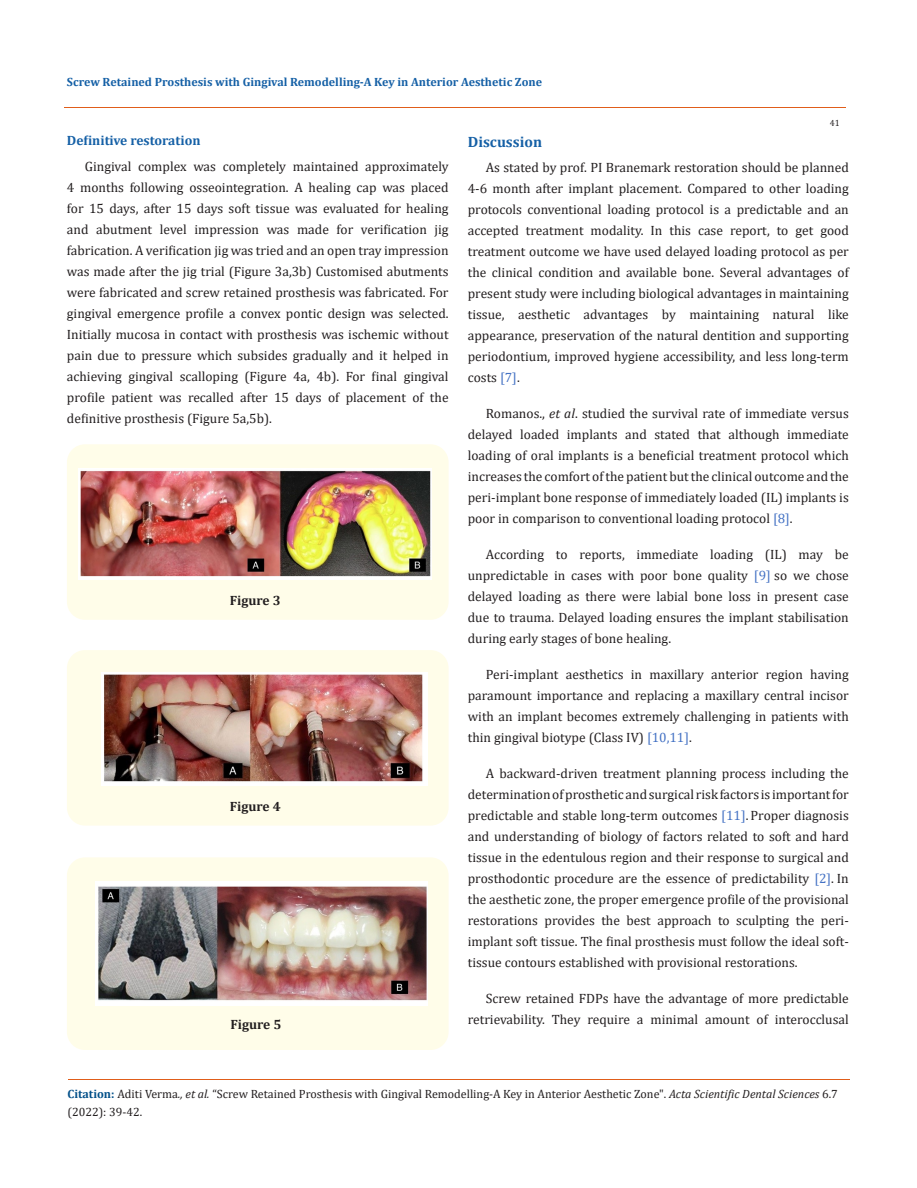
<style>
.page{position:relative;width:917px;height:1188px;background:#fff}
.page>*{position:absolute;margin:0;border:0;box-sizing:border-box;transform-origin:0 0}
.t1{font:700 15px "Cambria";color:#1560a6}
.t2{font:13.5px/21px "Cambria";color:#231f20;text-align:justify}
.t3{font:700 13.5px "Cambria";color:#1560a6}
.t4{font:700 13.5px "Cambria";color:#231f20}
.t5{font:12px/18px "Cambria";color:#231f20}
.t6{font:700 12px "Cambria";color:#1560a6}
.t7{font:9px "Cambria";color:#231f20}
.s1{color:#4472c4}
.s2{font-style:italic}
.s3{font-weight:700;color:#035089}
</style>
<div class="page">
<div style="left:67px;top:444px;width:381px;height:176px;background:#fffde9;border-radius:18px"></div>
<img style="left:79px;top:468px;width:353px;height:112px">
<div style="left:67px;top:857px;width:381px;height:193px;background:#fffde9;border-radius:18px"></div>
<img style="left:95px;top:881px;width:332px;height:124px">
<div style="left:67px;top:650px;width:381px;height:176px;background:#fffde9;border-radius:18px"></div>
<img style="left:101px;top:673px;width:326px;height:113px">
<hr style="left:64px;top:108px;width:781px;height:1px;background:#e05d1a">
<hr style="left:68px;top:1079px;width:781px;height:1px;background:#e05d1a">
<p class="t6" style="left:67px;top:73px;width:477px">Screw Retained Prosthesis with Gingival Remodelling-A Key in Anterior Aesthetic Zone</p>
<p class="t7" style="left:829px;top:118px;width:11px">41</p>
<p class="t3" style="left:67px;top:131px;width:135px">Definitive restoration</p>
<p class="t2" style="left:67px;top:156px;width:383px;text-indent:18px">Gingival complex was completely maintained approximately 4 months following osseointegration. A healing cap was placed for 15 days, after 15 days soft tissue was evaluated for healing and abutment level impression was made for verification jig fabrication. A verification jig was tried and an open tray impression was made after the jig trial (Figure 3a,3b) Customised abutments were fabricated and screw retained prosthesis was fabricated. For gingival emergence profile a convex pontic design was selected.<br>Initially mucosa in contact with prosthesis was ischemic without pain due to pressure which subsides gradually and it helped in achieving gingival scalloping (Figure 4a, 4b). For final gingival profile patient was recalled after 15 days of placement of the definitive prosthesis (Figure 5a,5b).</p>
<p class="t4" style="left:230px;top:591px;width:52px">Figure 3</p>
<p class="t4" style="left:230px;top:796px;width:52px">Figure 4</p>
<p class="t4" style="left:230px;top:1015px;width:52px">Figure 5</p>
<p class="t1" style="left:468px;top:131px;width:76px">Discussion</p>
<p class="t2" style="left:468px;top:157px;width:382px;text-indent:18px">As stated by prof. PI Branemark restoration should be planned 4-6 month after implant placement. Compared to other loading protocols conventional loading protocol is a predictable and an accepted treatment modality. In this case report, to get good treatment outcome we have used delayed loading protocol as per the clinical condition and available bone. Several advantages of present study were including biological advantages in maintaining tissue, aesthetic advantages by maintaining natural like appearance, preservation of the natural dentition and supporting periodontium, improved hygiene accessibility, and less long-term costs <span class="s1">[7]</span>.</p>
<p class="t2" style="left:468px;top:403px;width:382px;text-indent:18px">Romanos., <span class="s2">et al</span>. studied the survival rate of immediate versus delayed loaded implants and stated that although immediate loading of oral implants is a beneficial treatment protocol which increases the comfort of the patient but the clinical outcome and the peri-implant bone response of immediately loaded (IL) implants is poor in comparison to conventional loading protocol <span class="s1">[8]</span>.</p>
<p class="t2" style="left:468px;top:544px;width:382px;text-indent:18px">According to reports, immediate loading (IL) may be unpredictable in cases with poor bone quality <span class="s1">[9]</span> so we chose delayed loading as there were labial bone loss in present case due to trauma. Delayed loading ensures the implant stabilisation during early stages of bone healing.</p>
<p class="t2" style="left:468px;top:664px;width:382px;text-indent:18px">Peri-implant aesthetics in maxillary anterior region having paramount importance and replacing a maxillary central incisor with an implant becomes extremely challenging in patients with thin gingival biotype (Class IV) <span class="s1">[10,11]</span>.</p>
<p class="t2" style="left:468px;top:763px;width:382px;text-indent:18px">A backward-driven treatment planning process including the determination of prosthetic and surgical risk factors is important for predictable and stable long-term outcomes <span class="s1">[11]</span>. Proper diagnosis and understanding of biology of factors related to soft and hard tissue in the edentulous region and their response to surgical and prosthodontic procedure are the essence of predictability <span class="s1">[2]</span>. In the aesthetic zone, the proper emergence profile of the provisional restorations provides the best approach to sculpting the peri&shy;implant soft tissue. The final prosthesis must follow the ideal soft&shy;tissue contours established with provisional restorations.</p>
<p class="t2" style="left:468px;top:988px;width:382px;text-align:right">Screw retained FDPs have the advantage of more predictable retrievability. They require a minimal amount of interocclusal</p>
<p class="t5" style="left:68px;top:1084px;width:771px"><span class="s3">Citation:</span> Aditi Verma<span class="s2">., et al.</span> “Screw Retained Prosthesis with Gingival Remodelling-A Key in Anterior Aesthetic Zone". <span class="s2">Acta Scientific Dental Sciences</span> 6.7 (2022): 39-42.</p>
</div>
